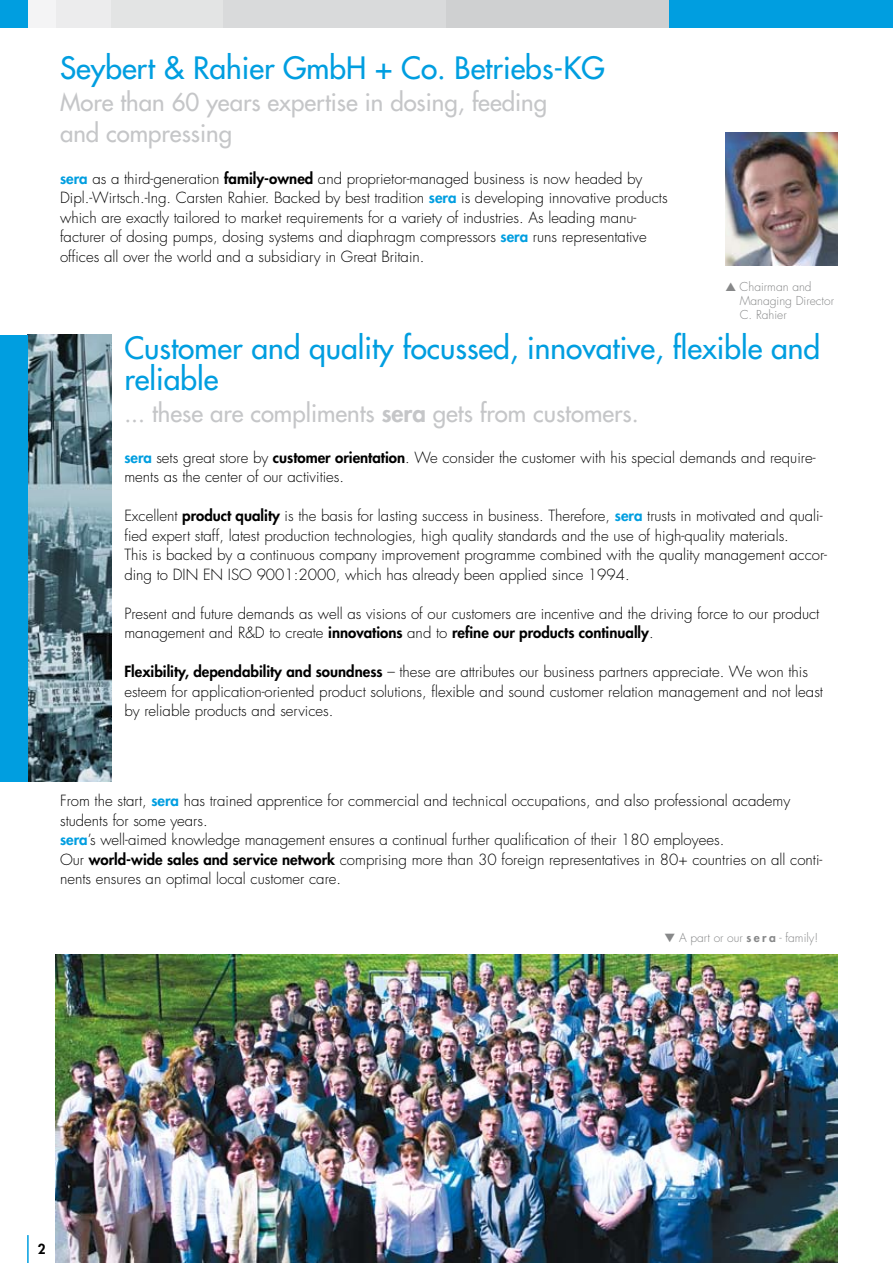
<style>
.page{position:relative;width:893px;height:1263px;background:#fff}
.page>*{position:absolute;margin:0;border:0;box-sizing:border-box;transform-origin:0 0}
.t1{font:30px/31.5px "Futura";color:#009ee0}
.t2{font:24px/31.5px "Futura";color:#c5c6c8}
.t3{font:300 15px/19.5px "Futura";color:#000}
.t4{font:800 13.5px "Futura";color:#000}
.t5{font:300 12px/14.4px "Futura";color:#878889}
.s1{font-weight:800;color:#009ee0}
.s2{font-weight:800}
</style>
<div class="page">
<img style="left:28px;top:335px;width:83px;height:446px">
<img style="left:56px;top:954px;width:781px;height:309px">
<img style="left:725px;top:133px;width:112px;height:133px">
<div style="left:0;top:0;width:28px;height:28px;background:#009ee0"></div>
<div style="left:28px;top:0;width:28px;height:28px;background:#f4f4f5"></div>
<div style="left:56px;top:0;width:56px;height:28px;background:#ececed"></div>
<div style="left:112px;top:0;width:111px;height:28px;background:#e3e4e4"></div>
<div style="left:223px;top:0;width:223px;height:28px;background:#d9dadb"></div>
<div style="left:446px;top:0;width:224px;height:28px;background:#cfd0d1"></div>
<div style="left:670px;top:0;width:223px;height:28px;background:#009ee0"></div>
<div style="left:0;top:335px;width:28px;height:446px;background:#009ee0"></div>
<hr style="left:27px;top:1235px;width:2px;height:28px;background:#009ee0">
<h1 class="t1" style="left:60px;top:53px;width:546px">Seybert &amp; Rahier GmbH + Co. Betriebs-KG</h1>
<h2 class="t2" style="left:60px;top:86px;width:488px">More than 60 years expertise in dosing, feeding and compressing</h2>
<p class="t3" style="left:60px;top:169px;width:609px"><span class="s1">sera</span> as a third-generation <span class="s2">family-owned</span> and proprietor-managed business is now headed by Dipl.-Wirtsch.-Ing. Carsten Rahier. Backed by best tradition <span class="s1">sera</span> is developing innovative products which are exactly tailored to market requirements for a variety of industries. As leading manu&shy;facturer of dosing pumps, dosing systems and diaphragm compressors <span class="s1">sera</span> runs representative offices all over the world and a subsidiary in Great Britain.</p>
<p class="t5" style="left:740px;top:279px;width:96px;text-indent:-14px">▲ Chairman and<br>Managing Director<br>C. Rahier</p>
<h1 class="t1" style="left:124px;top:332px;width:697px">Customer and quality focussed, innovative, flexible and reliable</h1>
<h2 class="t2" style="left:124px;top:397px;width:516px">... these are compliments <span class="s2">sera</span> gets from customers.</h2>
<p class="t3" style="left:124px;top:448px;width:693px"><span class="s1">sera</span> sets great store by <span class="s2">customer orientation</span>. We consider the customer with his special demands and require&shy;ments as the center of our activities.</p>
<p class="t3" style="left:124px;top:506px;width:704px">Excellent <span class="s2">product quality</span> is the basis for lasting success in business. Therefore, <span class="s1">sera</span> trusts in motivated and quali&shy;fied expert staff, latest production technologies, high quality standards and the use of high-quality materials.<br>This is backed by a continuous company improvement programme combined with the quality management accor&shy;ding to DIN EN ISO 9001:2000, which has already been applied since 1994.</p>
<p class="t3" style="left:124px;top:604px;width:696px">Present and future demands as well as visions of our customers are incentive and the driving force to our product management and R&amp;D to create <span class="s2">innovations</span> and to <span class="s2">refine our products continually</span>.</p>
<p class="t3" style="left:124px;top:662px;width:700px"><span class="s2">Flexibility, dependability and soundness</span> – these are attributes our business partners appreciate. We won this esteem for application-oriented product solutions, flexible and sound customer relation management and not least by reliable products and services.</p>
<p class="t3" style="left:60px;top:791px;width:764px">From the start, <span class="s1">sera</span> has trained apprentice for commercial and technical occupations, and also professional academy students for some years.<br><span class="s1">sera</span>’s well-aimed knowledge management ensures a continual further qualification of their 180 employees.<br>Our <span class="s2">world-wide sales and service network</span> comprising more than 30 foreign representatives in 80+ countries on all conti&shy;nents ensures an optimal local customer care.</p>
<p class="t5" style="left:665px;top:930px;width:155px">▼ A part or our <span class="s2">s e r a</span> - family!</p>
<p class="t4" style="left:38px;top:1240px;width:9px">2</p>
</div>
